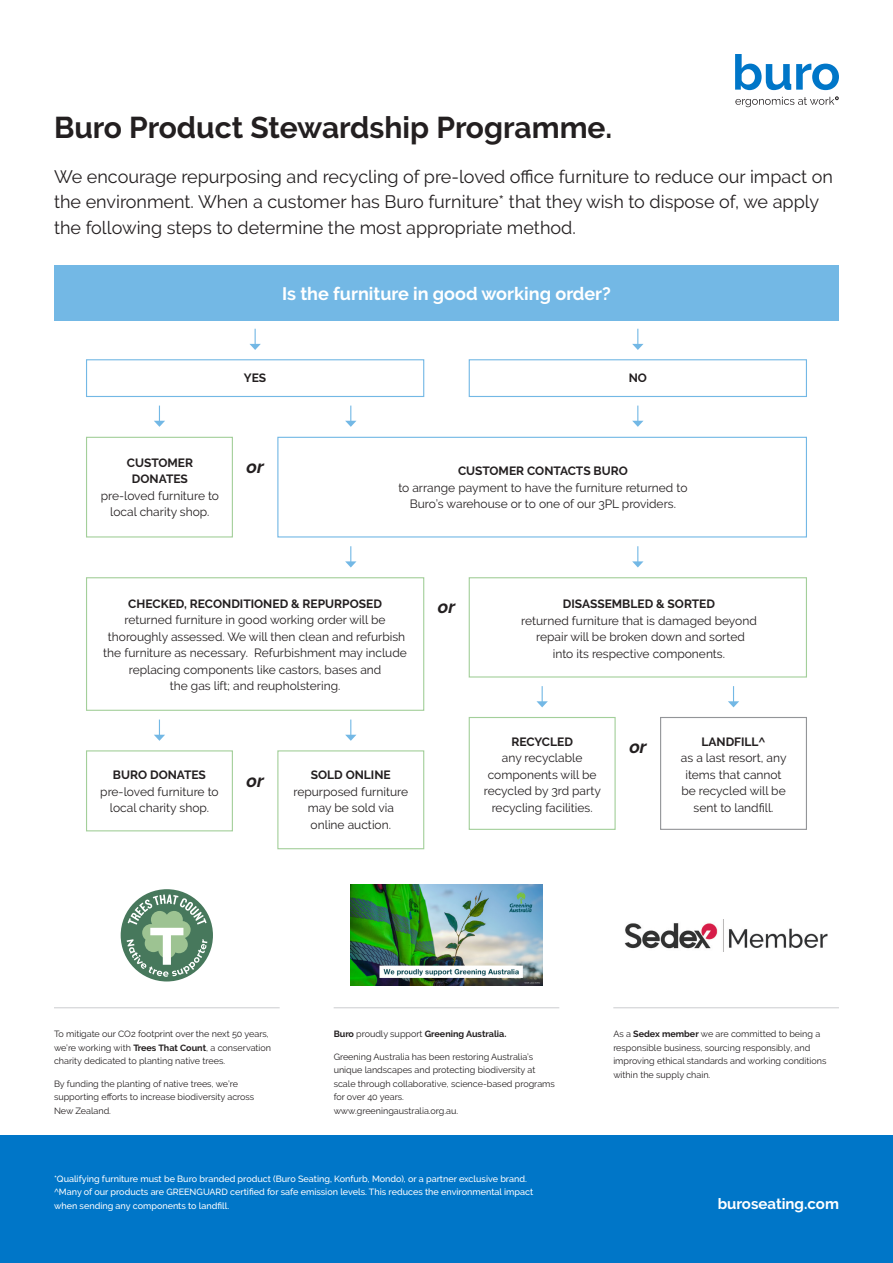
<style>
.page{position:relative;width:893px;height:1263px;background:#fff}
.page>*{position:absolute;margin:0;border:0;box-sizing:border-box;transform-origin:0 0}
.t1{font:700 30px "Raleway";color:#231f20}
.t2{font:18px/25.5px "Raleway";color:#231f20}
.t3{font:700 18px "Raleway";color:#fff}
.t4{font:italic 700 18px "Raleway";color:#231f20}
.t5{font:700 15px "Raleway";color:#fff}
.t6{font:12px/16.5px "Raleway";color:#231f20;text-align:center}
.t7{font:700 12px/16.5px "Raleway";color:#231f20;text-align:center}
.t8{font:9px/13.5px "Raleway";color:#231f20}
.t9{font:500 9px/13.5px "Raleway";color:#fff}
.t10{font:700 9px "Raleway";color:#231f20}
.s1{font-weight:700}
.s2{font-weight:400}
</style>
<div class="page">
<div style="left:54px;top:265px;width:785px;height:55px;background:#73b8e5"></div>
<div style="left:0;top:1135px;width:893px;height:128px;background:#0076c8"></div>
<div style="left:121px;top:889px;width:92px;height:92px;background:#47785c;border-radius:50%"></div>
<svg style="left:127px;top:894px;width:80px;height:83px"></svg>
<hr style="left:54px;top:1007px;width:226px;height:1px;background:#d1d2d4">
<img style="left:625px;top:919px;width:202px;height:32px">
<hr style="left:334px;top:1007px;width:225px;height:1px;background:#d1d2d4">
<hr style="left:613px;top:1007px;width:226px;height:1px;background:#d1d2d4">
<img style="left:350px;top:885px;width:193px;height:101px">
<div style="left:86px;top:577px;width:338px;height:134px;border:1px solid #a3cf9a"></div>
<div style="left:86px;top:359px;width:338px;height:38px;border:1px solid #73b8e5"></div>
<svg style="left:249px;top:329px;width:12px;height:21px"></svg>
<div style="left:469px;top:359px;width:338px;height:38px;border:1px solid #73b8e5"></div>
<svg style="left:154px;top:406px;width:11px;height:21px"></svg>
<svg style="left:345px;top:406px;width:11px;height:21px"></svg>
<div style="left:86px;top:437px;width:147px;height:100px;border:1px solid #a3cf9a"></div>
<svg style="left:632px;top:406px;width:11px;height:21px"></svg>
<div style="left:277px;top:437px;width:530px;height:100px;border:1px solid #73b8e5"></div>
<svg style="left:345px;top:546px;width:11px;height:21px"></svg>
<div style="left:469px;top:577px;width:338px;height:100px;border:1px solid #a3cf9a"></div>
<svg style="left:154px;top:719px;width:11px;height:22px"></svg>
<svg style="left:345px;top:719px;width:11px;height:22px"></svg>
<div style="left:86px;top:750px;width:147px;height:81px;border:1px solid #a3cf9a"></div>
<div style="left:277px;top:750px;width:147px;height:99px;border:1px solid #a3cf9a"></div>
<svg style="left:632px;top:546px;width:11px;height:21px"></svg>
<svg style="left:536px;top:686px;width:12px;height:21px"></svg>
<svg style="left:728px;top:686px;width:11px;height:21px"></svg>
<div style="left:469px;top:717px;width:147px;height:113px;border:1px solid #a3cf9a"></div>
<div style="left:660px;top:717px;width:147px;height:113px;border:1px solid #939598"></div>
<svg style="left:632px;top:329px;width:11px;height:21px"></svg>
<svg style="left:735px;top:54px;width:104px;height:36px"></svg>
<svg style="left:735px;top:97px;width:103px;height:10px"></svg>
<h1 class="t1" style="left:54px;top:111px;width:560px">Buro Product Stewardship Programme.</h1>
<p class="t2" style="left:54px;top:164px;width:781px">We encourage repurposing and recycling of pre-loved office furniture to reduce our impact on the environment. When a customer has Buro furniture* that they wish to dispose of, we apply the following steps to determine the most appropriate method.</p>
<h2 class="t3" style="left:282px;top:283px;width:330px">Is the furniture in good working order?</h2>
<p class="t7" style="left:244px;top:370px;width:24px">YES</p>
<p class="t7" style="left:629px;top:370px;width:20px">NO</p>
<p class="t7" style="left:127px;top:454px;width:68px">CUSTOMER<br>DONATES</p>
<p class="t6" style="left:101px;top:487px;width:120px">pre-loved furniture to local charity shop.</p>
<h2 class="t4" style="left:247px;top:456px;width:19px">or</h2>
<p class="t7" style="left:458px;top:463px;width:171px">CUSTOMER CONTACTS BURO</p>
<p class="t6" style="left:398px;top:479px;width:291px">to arrange payment to have the furniture returned to<br>Buro’s warehouse or to one of our 3PL providers.</p>
<p class="t7" style="left:128px;top:595px;width:255px">CHECKED, RECONDITIONED &amp; REPURPOSED</p>
<p class="t6" style="left:103px;top:612px;width:305px">returned furniture in good working order will be thoroughly assessed. We will then clean and refurbish the furniture as necessary. Refurbishment may include replacing components like castors, bases and<br>the gas lift; and reupholstering.</p>
<p class="t7" style="left:113px;top:767px;width:94px">BURO DONATES</p>
<p class="t6" style="left:100px;top:783px;width:120px">pre-loved furniture to local charity shop.</p>
<h2 class="t4" style="left:247px;top:770px;width:19px">or</h2>
<p class="t7" style="left:311px;top:767px;width:81px">SOLD ONLINE</p>
<p class="t6" style="left:293px;top:783px;width:116px">repurposed furniture may be sold via online auction.</p>
<h2 class="t4" style="left:438px;top:597px;width:19px">or</h2>
<p class="t7" style="left:563px;top:596px;width:154px">DISASSEMBLED &amp; SORTED</p>
<p class="t6" style="left:521px;top:612px;width:237px">returned furniture that is damaged beyond repair will be broken down and sorted<br>into its respective components.</p>
<p class="t7" style="left:511px;top:733px;width:63px">RECYCLED</p>
<p class="t6" style="left:484px;top:750px;width:119px">any recyclable components will be recycled by 3rd party recycling facilities.</p>
<h2 class="t4" style="left:629px;top:736px;width:19px">or</h2>
<p class="t7" style="left:701px;top:733px;width:66px">LANDFILL^</p>
<p class="t6" style="left:681px;top:750px;width:107px">as a last resort, any items that cannot be recycled will be sent to landfill.</p>
<p class="t8" style="left:54px;top:1027px;width:219px">To mitigate our CO2 footprint over the next 50 years, we’re working with <span class="s1">Trees That Count</span>, a conservation charity dedicated to planting native trees.</p>
<p class="t8" style="left:54px;top:1077px;width:202px">By funding the planting of native trees, we’re supporting efforts to increase biodiversity across<br>New Zealand.</p>
<p class="t10" style="left:334px;top:1029px;width:174px">Buro <span class="s2">proudly support</span> Greening Australia.</p>
<p class="t8" style="left:334px;top:1050px;width:223px">Greening Australia has been restoring Australia’s unique landscapes and protecting biodiversity at scale through collaborative, science-based programs for over 40 years.<br>www.greeningaustralia.org.au.</p>
<p class="t9" style="left:54px;top:1172px;width:481px">*Qualifying furniture must be Buro branded product (Buro Seating, Konfurb, Mondo), or a partner exclusive brand. ^Many of our products are GREENGUARD certified for safe emission levels. This reduces the environmental impact when sending any components to landfill.</p>
<p class="t8" style="left:613px;top:1027px;width:215px">As a <span class="s1">Sedex member</span> we are committed to being a responsible business, sourcing responsibly, and improving ethical standards and working conditions within the supply chain.</p>
<p class="t5" style="left:718px;top:1195px;width:123px">buroseating.com</p>
</div>
